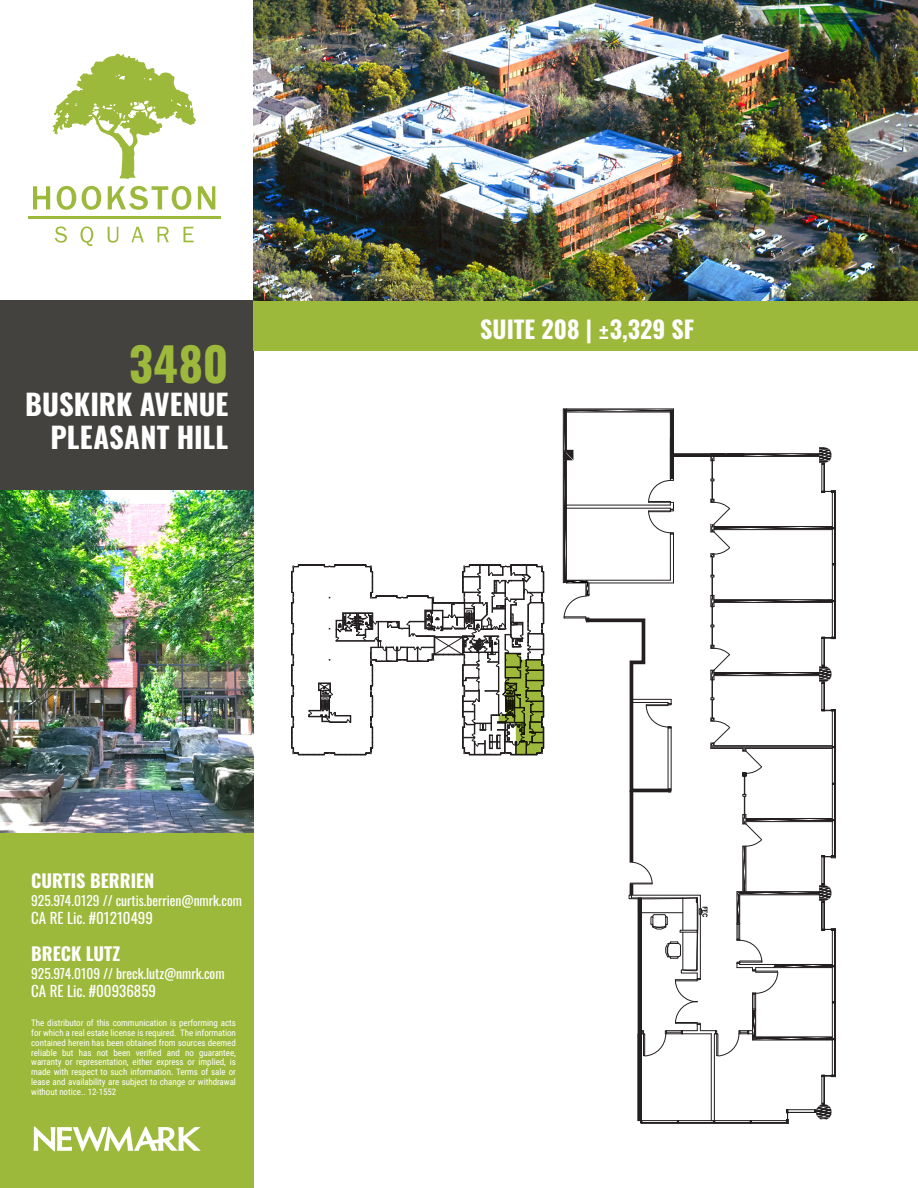
<style>
.page{position:relative;width:918px;height:1188px;background:#fff}
.page>*{position:absolute;margin:0;border:0;box-sizing:border-box;transform-origin:0 0}
.t1{font:700 46.5px "Oswald";color:#9db93b}
.t2{font:700 28.8px "Oswald";letter-spacing:.005em;color:#fff}
.t3{font:700 24px "Oswald";color:#fff}
.t4{font:700 18.15px "Oswald";color:#fff}
.t5{font:15px "Oswald";color:#fff}
.t6{font:13.5px "Oswald";color:#fff}
.t7{font:9px/9.8px "Roboto Condensed";letter-spacing:-.005em;color:#fff;text-align:justify}
</style>
<div class="page">
<img style="left:0;top:490px;width:254px;height:343px">
<div style="left:0;top:833px;width:254px;height:355px;background:#9db93b"></div>
<svg style="left:33px;top:1126px;width:168px;height:25px"></svg>
<div style="left:0;top:300px;width:254px;height:190px;background:#44423e"></div>
<svg style="left:52px;top:54px;width:144px;height:125px"></svg>
<hr style="left:28px;top:216px;width:192px;height:3px;background:#9db93b">
<svg style="left:55px;top:226px;width:12px;height:17px"></svg>
<svg style="left:80px;top:226px;width:13px;height:20px"></svg>
<svg style="left:108px;top:227px;width:10px;height:16px"></svg>
<svg style="left:131px;top:227px;width:13px;height:15px"></svg>
<svg style="left:158px;top:227px;width:11px;height:15px"></svg>
<svg style="left:184px;top:227px;width:10px;height:15px"></svg>
<svg style="left:33px;top:186px;width:17px;height:23px"></svg>
<svg style="left:57px;top:186px;width:19px;height:24px"></svg>
<svg style="left:82px;top:186px;width:19px;height:24px"></svg>
<svg style="left:108px;top:186px;width:83px;height:24px"></svg>
<svg style="left:198px;top:186px;width:17px;height:23px"></svg>
<div style="left:254px;top:300px;width:664px;height:51px;background:#9db93b"></div>
<img style="left:254px;top:0;width:664px;height:300px">
<hr style="left:835px;top:929px;width:1px;height:148px;background:#231f20">
<hr style="left:715px;top:1120px;width:35px;height:1px;background:#231f20">
<hr style="left:715px;top:1123px;width:35px;height:1px;background:#231f20">
<hr style="left:751px;top:1120px;width:36px;height:1px;background:#231f20">
<hr style="left:751px;top:1123px;width:36px;height:1px;background:#231f20">
<hr style="left:832px;top:1040px;width:1px;height:35px;background:#231f20">
<hr style="left:834px;top:1040px;width:1px;height:35px;background:#231f20">
<svg style="left:786px;top:1075px;width:50px;height:49px"></svg>
<hr style="left:642px;top:1123px;width:35px;height:1px;background:#231f20">
<hr style="left:642px;top:1120px;width:35px;height:1px;background:#231f20">
<hr style="left:679px;top:1123px;width:35px;height:1px;background:#231f20">
<hr style="left:679px;top:1120px;width:35px;height:1px;background:#231f20">
<hr style="left:641px;top:1034px;width:1px;height:87px;background:#231f20">
<hr style="left:711px;top:1034px;width:1px;height:87px;background:#231f20">
<hr style="left:714px;top:1034px;width:1px;height:87px;background:#231f20">
<svg style="left:711px;top:1121px;width:4px;height:3px"></svg>
<div style="left:638px;top:898px;width:3px;height:223px;border:1px solid #231f20"></div>
<svg style="left:563px;top:408px;width:273px;height:649px"></svg>
<svg style="left:291px;top:565px;width:253px;height:191px"></svg>
<p class="t1" style="left:129px;top:340px;width:101px">3480</p>
<p class="t2" style="left:25px;top:389px;width:205px">BUSKIRK AVENUE</p>
<p class="t2" style="left:50px;top:422px;width:179px">PLEASANT HILL</p>
<h3 class="t4" style="left:31px;top:871px;width:125px">CURTIS BERRIEN</h3>
<h3 class="t6" style="left:31px;top:888px;width:212px">925.974.0129 // curtis.berrien@nmrk.com</h3>
<h3 class="t5" style="left:31px;top:904px;width:123px">CA RE Lic. #01210499</h3>
<h3 class="t4" style="left:31px;top:944px;width:91px">BRECK LUTZ</h3>
<h3 class="t6" style="left:31px;top:962px;width:195px">925.974.0109 // breck.lutz@nmrk.com</h3>
<h3 class="t5" style="left:31px;top:978px;width:126px">CA RE Lic. #00936859</h3>
<p class="t7" style="left:31px;top:1018px;width:206px">The distributor of this communication is performing acts for which a real estate license is required. The information contained herein has been obtained from sources deemed reliable but has not been verified and no guarantee, warranty or representation, either express or implied, is made with respect to such information. Terms of sale or lease and availability are subject to change or withdrawal without notice.. 12-1552</p>
<p class="t3" style="left:480px;top:317px;width:215px">SUITE 208 | ±3,329 SF</p>
</div>
